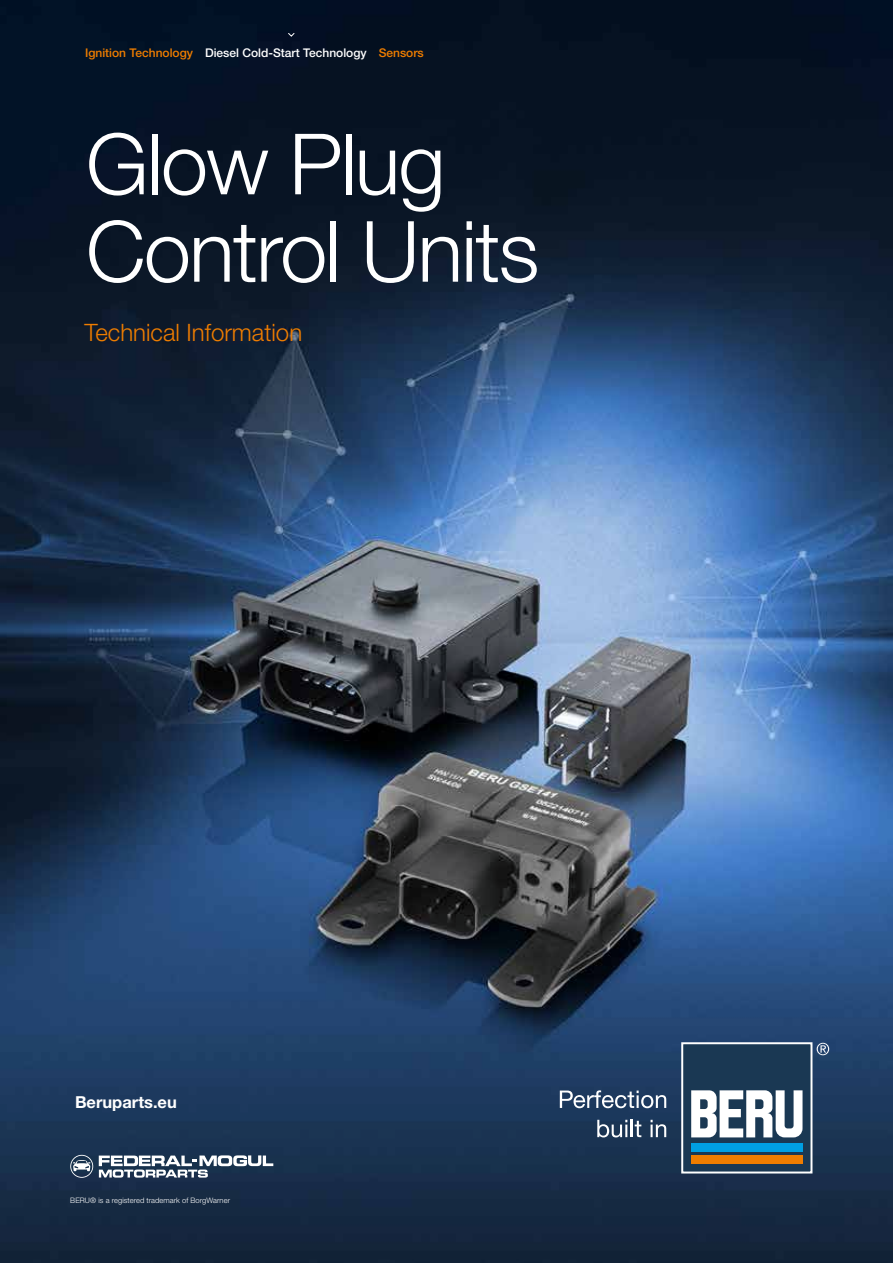
<style>
.page{position:relative;width:893px;height:1263px;background:#fff}
.page>*{position:absolute;margin:0;border:0;box-sizing:border-box;transform-origin:0 0}
.t1{font:300 84.6px/87.4px "Helvetica Neue LTW1 G";letter-spacing:-.02em;color:#fff}
.t2{font:300 24px "Helvetica Neue LTW1 G";color:#ef7d00}
.t3{font:700 16.5px "Helvetica Neue LTW1 G";color:#fff}
.t4{font:500 12px "Helvetica Neue LTW1 G";color:#fff}
.t5{font:300 7.5px "Helvetica Neue LTW1 G";letter-spacing:.01em;color:#fff}
.s1{color:#ef7d00}
</style>
<div class="page">
<img style="left:0;top:0;width:893px;height:1263px">
<div style="left:682px;top:1043px;width:129px;height:129px;background:#1a3853"></div>
<div style="left:681px;top:1042px;width:131px;height:131px;border:2px solid #fff"></div>
<div style="left:691px;top:1156px;width:112px;height:8px;background:#ef7d00"></div>
<svg style="left:691px;top:1090px;width:111px;height:47px"></svg>
<div style="left:691px;top:1143px;width:112px;height:9px;background:#009fe3"></div>
<svg style="left:817px;top:1043px;width:12px;height:12px"></svg>
<svg style="left:560px;top:1090px;width:106px;height:18px"></svg>
<svg style="left:597px;top:1120px;width:44px;height:17px"></svg>
<svg style="left:651px;top:1120px;width:15px;height:17px"></svg>
<svg style="left:99px;top:1155px;width:174px;height:22px"></svg>
<svg style="left:70px;top:1155px;width:23px;height:23px"></svg>
<svg style="left:288px;top:32px;width:7px;height:5px"></svg>
<p class="t4" style="left:85px;top:46px;width:340px"><span class="s1">Ignition Technology</span> Diesel Cold-Start Technology <span class="s1">Sensors</span></p>
<h1 class="t1" style="left:86px;top:120px;width:455px">Glow Plug<br>Control Units</h1>
<h2 class="t2" style="left:84px;top:318px;width:219px">Technical Information</h2>
<h3 class="t3" style="left:75px;top:1092px;width:103px">Beruparts.eu</h3>
<p class="t5" style="left:70px;top:1196px;width:161px">BERU® is a registered trademark of BorgWarner</p>
</div>
